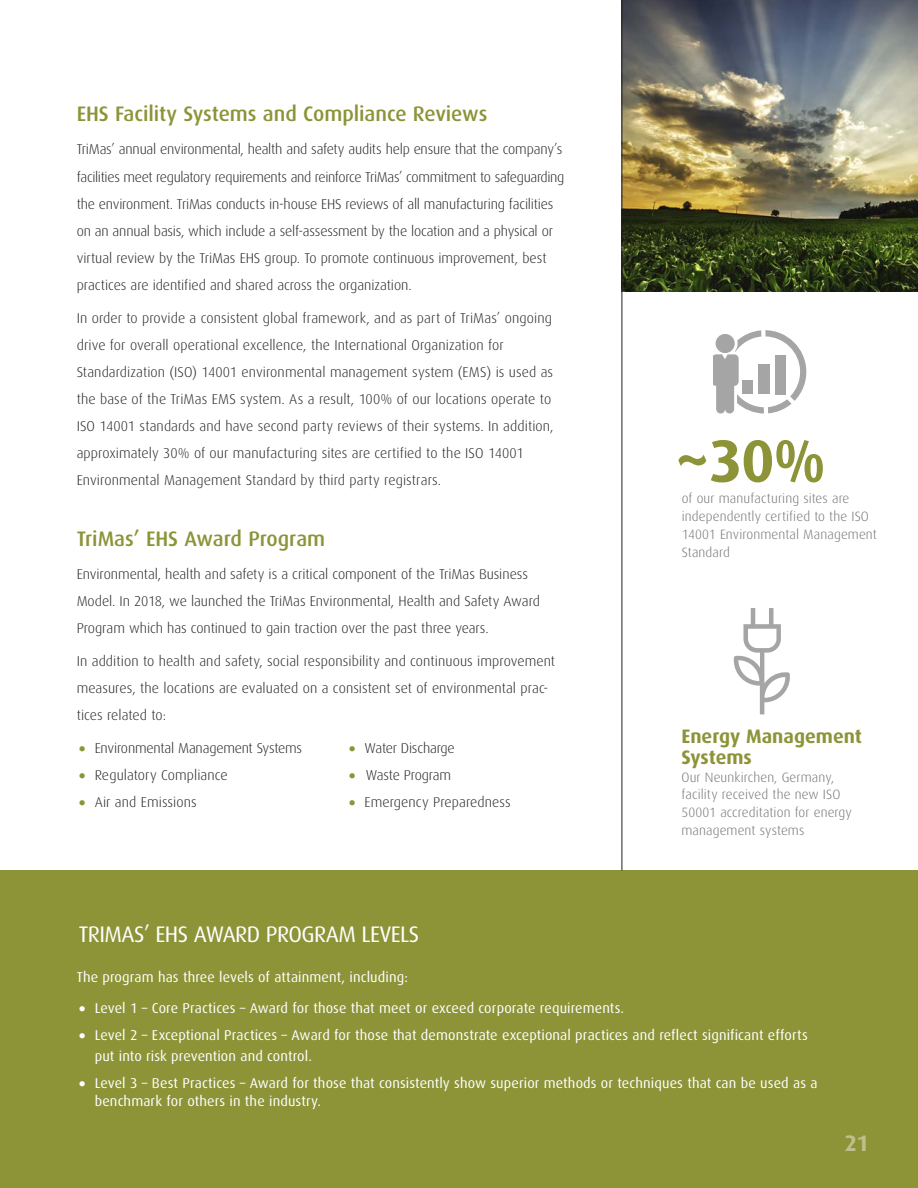
<style>
.page{position:relative;width:918px;height:1188px;background:#fff}
.page>*{position:absolute;margin:0;border:0;box-sizing:border-box;transform-origin:0 0}
.t1{font:700 60px "Dax";color:#8c9437}
.t2{font:22.5px "Dax";letter-spacing:-.025em;color:#fff}
.t3{font:700 22.5px "Dax";color:#bdbf8d}
.t4{font:500 21px "Dax";letter-spacing:-.005em;color:#8c9437}
.t5{font:700 19.5px/21px "Dax";color:#8c9437}
.t6{font:300 14.25px/27px "Dax";letter-spacing:-.005em;color:#231f20}
.t7{font:14.25px/21px "Dax";letter-spacing:.005em;color:#fff}
.t8{font:300 13.5px/18px "Dax";letter-spacing:.01em;color:#717074}
.s1{font-size:37.5px;color:#8c9437}
.s2{font-weight:300;font-size:37.5px}
</style>
<div class="page">
<div style="left:0;top:870px;width:918px;height:318px;background:#8c9437"></div>
<img style="left:623px;top:0;width:295px;height:292px">
<hr style="left:622px;top:0;width:1px;height:870px;background:#231f20">
<svg style="left:714px;top:330px;width:93px;height:84px"></svg>
<div style="left:743px;top:380px;width:10px;height:14px;background:#a5a5a5"></div>
<div style="left:758px;top:365px;width:11px;height:29px;background:#a5a5a5"></div>
<div style="left:775px;top:355px;width:10px;height:39px;background:#a5a5a5"></div>
<svg style="left:734px;top:608px;width:56px;height:106px"></svg>
<p class="t4" style="left:77px;top:102px;width:412px">EHS Facility Systems and Compliance Reviews</p>
<p class="t6" style="left:77px;top:136px;width:489px">TriMas’ annual environmental, health and safety audits help ensure that the company’s facilities meet regulatory requirements and reinforce TriMas’ commitment to safeguarding the environment. TriMas conducts in-house EHS reviews of all manufacturing facilities on an annual basis, which include a self-assessment by the location and a physical or virtual review by the TriMas EHS group. To promote continuous improvement, best practices are identified and shared across the organization.</p>
<p class="t6" style="left:77px;top:304px;width:478px">In order to provide a consistent global framework, and as part of TriMas’ ongoing drive for overall operational excellence, the International Organization for Standardization (ISO) 14001 environmental management system (EMS) is used as the base of the TriMas EMS system. As a result, 100% of our locations operate to ISO 14001 standards and have second party reviews of their systems. In addition, approximately 30% of our manufacturing sites are certified to the ISO 14001<br>Environmental Management Standard by third party registrars.</p>
<p class="t4" style="left:77px;top:527px;width:250px">TriMas’ EHS Award Program</p>
<p class="t6" style="left:77px;top:561px;width:465px">Environmental, health and safety is a critical component of the TriMas Business<br>Model. In 2018, we launched the TriMas Environmental, Health and Safety Award<br>Program which has continued to gain traction over the past three years.</p>
<p class="t6" style="left:77px;top:648px;width:480px">In addition to health and safety, social responsibility and continuous improvement measures, the locations are evaluated on a consistent set of environmental prac&shy;tices related to:</p>
<p class="t6" style="left:77px;top:735px;width:227px"><span class="s1">•</span> Environmental Management Systems</p>
<p class="t6" style="left:347px;top:735px;width:110px"><span class="s1">•</span> Water Discharge</p>
<p class="t6" style="left:77px;top:762px;width:153px"><span class="s1">•</span> Regulatory Compliance</p>
<p class="t6" style="left:347px;top:762px;width:106px"><span class="s1">•</span> Waste Program</p>
<p class="t6" style="left:77px;top:789px;width:122px"><span class="s1">•</span> Air and Emissions</p>
<p class="t6" style="left:347px;top:789px;width:166px"><span class="s1">•</span> Emergency Preparedness</p>
<p class="t2" style="left:79px;top:922px;width:342px">TRIMAS’ EHS AWARD PROGRAM LEVELS</p>
<p class="t1" style="left:674px;top:427px;width:154px">~30%</p>
<p class="t8" style="left:682px;top:490px;width:196px">of our manufacturing sites are independently certified to the ISO<br>14001 Environmental Management<br>Standard</p>
<p class="t5" style="left:681px;top:725px;width:182px">Energy Management<br>Systems</p>
<p class="t8" style="left:681px;top:768px;width:172px">Our Neunkirchen, Germany, facility received the new ISO<br>50001 accreditation for energy management systems</p>
<p class="t7" style="left:77px;top:966px;width:333px">The program has three levels of attainment, including:</p>
<p class="t7" style="left:77px;top:998px;width:549px"><span class="s2">•</span> Level 1 – Core Practices – Award for those that meet or exceed corporate requirements.</p>
<p class="t7" style="left:95px;top:1025px;width:715px;text-indent:-18px"><span class="s2">•</span> Level 2 – Exceptional Practices – Award for those that demonstrate exceptional practices and reflect significant efforts put into risk prevention and control.</p>
<p class="t7" style="left:95px;top:1074px;width:724px;line-height:18px;text-indent:-18px"><span class="s2">•</span> Level 3 – Best Practices – Award for those that consistently show superior methods or techniques that can be used as a benchmark for others in the industry.</p>
<p class="t3" style="left:845px;top:1131px;width:26px">21</p>
</div>
